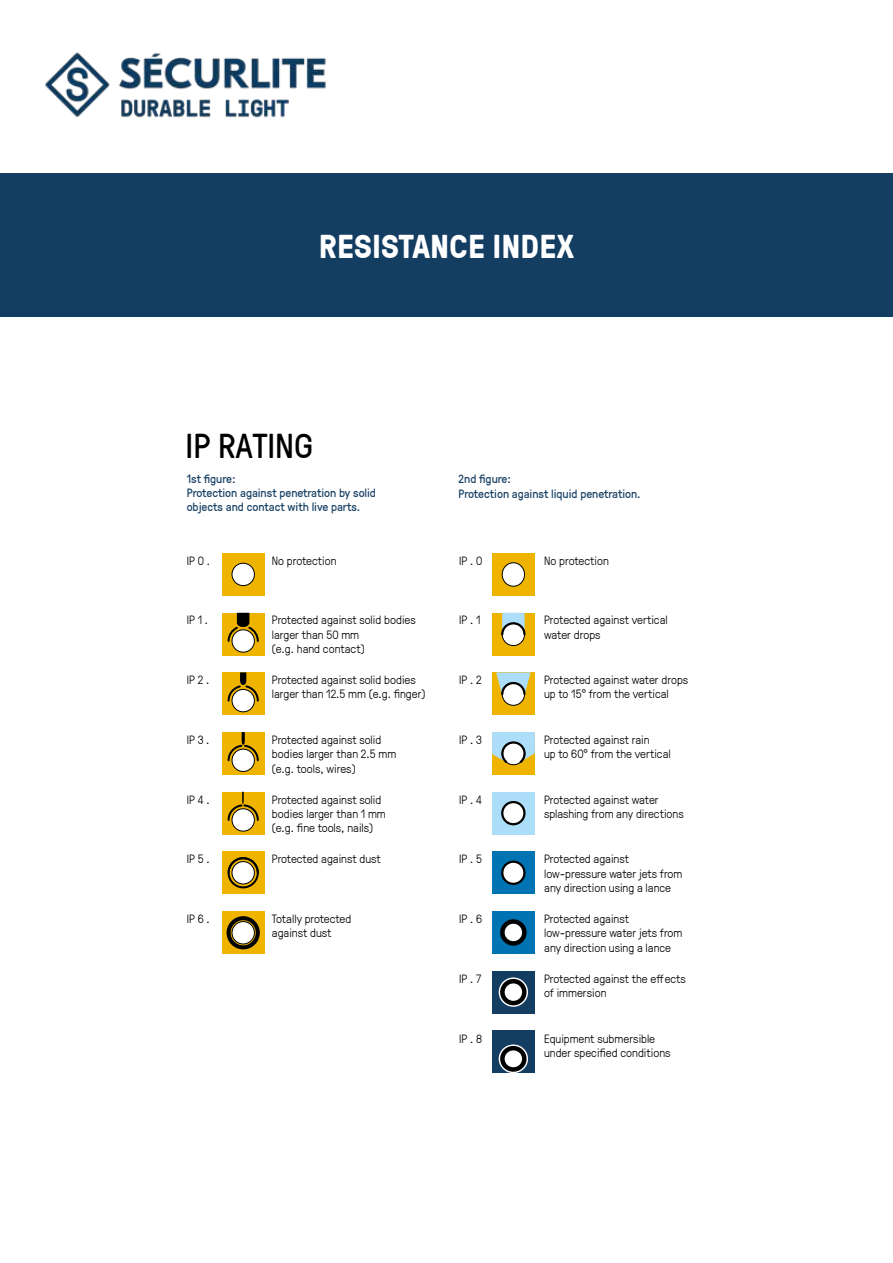
<style>
.page{position:relative;width:893px;height:1263px;background:#fff}
.page>*{position:absolute;margin:0;border:0;box-sizing:border-box;transform-origin:0 0}
.t1{font:34.5px "GT Pressura";color:#000}
.t2{font:700 33px "GT Pressura";color:#fff}
.t3{font:300 12px/14.4px "GT Pressura";color:#000}
.t4{font:12px/14.4px "GT Pressura";color:#143d62}
</style>
<div class="page">
<img style="left:45px;top:52px;width:281px;height:66px">
<div style="left:0;top:173px;width:893px;height:144px;background:#143d62"></div>
<div style="left:222px;top:553px;width:43px;height:43px;background:#efb400"></div>
<div style="left:232px;top:563px;width:22px;height:23px;background:#fff;border-radius:50%"></div>
<div style="left:232px;top:563px;width:23px;height:23px;border:1px solid #000;border-radius:50%"></div>
<div style="left:222px;top:613px;width:43px;height:42px;background:#efb400"></div>
<div style="left:232px;top:630px;width:22px;height:22px;background:#fff;border-radius:50%"></div>
<div style="left:232px;top:629px;width:23px;height:23px;border:1px solid #000;border-radius:50%"></div>
<svg style="left:227px;top:613px;width:32px;height:30px"></svg>
<div style="left:222px;top:672px;width:43px;height:43px;background:#efb400"></div>
<div style="left:232px;top:689px;width:22px;height:23px;background:#fff;border-radius:50%"></div>
<div style="left:232px;top:689px;width:23px;height:23px;border:1px solid #000;border-radius:50%"></div>
<svg style="left:227px;top:672px;width:32px;height:31px"></svg>
<div style="left:222px;top:732px;width:43px;height:43px;background:#efb400"></div>
<div style="left:232px;top:749px;width:22px;height:22px;background:#fff;border-radius:50%"></div>
<div style="left:232px;top:749px;width:23px;height:23px;border:1px solid #000;border-radius:50%"></div>
<svg style="left:227px;top:732px;width:32px;height:30px"></svg>
<div style="left:222px;top:792px;width:43px;height:42px;background:#efb400"></div>
<div style="left:232px;top:809px;width:22px;height:22px;background:#fff;border-radius:50%"></div>
<div style="left:232px;top:808px;width:23px;height:23px;border:1px solid #000;border-radius:50%"></div>
<svg style="left:227px;top:792px;width:32px;height:30px"></svg>
<div style="left:222px;top:851px;width:43px;height:43px;background:#efb400"></div>
<div style="left:232px;top:862px;width:22px;height:22px;background:#fff;border-radius:50%"></div>
<div style="left:232px;top:861px;width:23px;height:23px;border:1px solid #000;border-radius:50%"></div>
<svg style="left:227px;top:857px;width:32px;height:18px"></svg>
<div style="left:228px;top:857px;width:31px;height:31px;border:2px solid #000;border-radius:50%"></div>
<div style="left:222px;top:911px;width:43px;height:43px;background:#efb400"></div>
<div style="left:232px;top:921px;width:22px;height:23px;background:#fff;border-radius:50%"></div>
<div style="left:232px;top:921px;width:23px;height:23px;border:1px solid #000;border-radius:50%"></div>
<svg style="left:227px;top:916px;width:32px;height:19px"></svg>
<div style="left:227px;top:916px;width:33px;height:33px;border:4px solid #000;border-radius:50%"></div>
<div style="left:492px;top:553px;width:43px;height:43px;background:#efb400"></div>
<div style="left:502px;top:563px;width:23px;height:23px;background:#fff;border-radius:50%"></div>
<div style="left:502px;top:562px;width:23px;height:24px;border:1px solid #000;border-radius:50%"></div>
<div style="left:492px;top:613px;width:43px;height:42px;background:#efb400"></div>
<div style="left:502px;top:623px;width:22px;height:22px;background:#fff;border-radius:50%"></div>
<div style="left:502px;top:623px;width:23px;height:23px;border:1px solid #000;border-radius:50%"></div>
<svg style="left:501px;top:613px;width:25px;height:23px"></svg>
<div style="left:492px;top:672px;width:43px;height:43px;background:#efb400"></div>
<div style="left:502px;top:683px;width:22px;height:22px;background:#fff;border-radius:50%"></div>
<div style="left:502px;top:683px;width:23px;height:23px;border:1px solid #000;border-radius:50%"></div>
<svg style="left:496px;top:672px;width:35px;height:24px"></svg>
<div style="left:492px;top:732px;width:43px;height:43px;background:#efb400"></div>
<svg style="left:492px;top:732px;width:43px;height:33px"></svg>
<div style="left:492px;top:792px;width:43px;height:42px;background:#acdef9"></div>
<svg style="left:502px;top:802px;width:23px;height:22px"></svg>
<div style="left:501px;top:801px;width:25px;height:24px;border:2px solid #000;border-radius:50%"></div>
<div style="left:492px;top:851px;width:43px;height:43px;background:#0074b3"></div>
<svg style="left:502px;top:862px;width:23px;height:22px"></svg>
<div style="left:501px;top:860px;width:25px;height:25px;border:2px solid #000;border-radius:50%"></div>
<div style="left:492px;top:911px;width:43px;height:43px;background:#0074b3"></div>
<svg style="left:502px;top:921px;width:23px;height:23px"></svg>
<div style="left:500px;top:919px;width:27px;height:27px;border:4px solid #000;border-radius:50%"></div>
<div style="left:492px;top:971px;width:43px;height:42px;background:#143d62"></div>
<svg style="left:499px;top:977px;width:29px;height:30px"></svg>
<div style="left:500px;top:979px;width:27px;height:26px;border:4px solid #000;border-radius:50%"></div>
<div style="left:492px;top:1030px;width:43px;height:43px;background:#143d62"></div>
<svg style="left:499px;top:1044px;width:29px;height:29px"></svg>
<div style="left:500px;top:1046px;width:27px;height:26px;border:4px solid #000;border-radius:50%"></div>
<h2 class="t2" style="left:319px;top:222px;width:257px">RESISTANCE INDEX</h2>
<h1 class="t1" style="left:186px;top:422px;width:129px">IP RATING</h1>
<p class="t4" style="left:187px;top:470px;width:191px">1st figure:<br>Protection against penetration by solid objects and contact with live parts.</p>
<p class="t4" style="left:459px;top:471px;width:184px">2nd figure:<br>Protection against liquid penetration.</p>
<p class="t3" style="left:187px;top:552px;width:25px">IP 0 .</p>
<p class="t3" style="left:272px;top:552px;width:66px">No protection</p>
<p class="t3" style="left:459px;top:552px;width:25px">IP . 0</p>
<p class="t3" style="left:544px;top:552px;width:66px">No protection</p>
<p class="t3" style="left:187px;top:612px;width:23px">IP 1 .</p>
<p class="t3" style="left:272px;top:612px;width:146px">Protected against solid bodies larger than 50 mm<br>(e.g. hand contact)</p>
<p class="t3" style="left:187px;top:672px;width:24px">IP 2 .</p>
<p class="t3" style="left:272px;top:672px;width:155px">Protected against solid bodies larger than 12.5 mm (e.g. finger)</p>
<p class="t3" style="left:187px;top:732px;width:24px">IP 3 .</p>
<p class="t3" style="left:272px;top:732px;width:126px">Protected against solid bodies larger than 2.5 mm (e.g. tools, wires)</p>
<p class="t3" style="left:187px;top:791px;width:24px">IP 4 .</p>
<p class="t3" style="left:272px;top:791px;width:115px">Protected against solid bodies larger than 1 mm (e.g. fine tools, nails)</p>
<p class="t3" style="left:187px;top:851px;width:25px">IP 5 .</p>
<p class="t3" style="left:272px;top:851px;width:110px">Protected against dust</p>
<p class="t3" style="left:187px;top:911px;width:25px">IP 6 .</p>
<p class="t3" style="left:272px;top:911px;width:81px">Totally protected against dust</p>
<p class="t3" style="left:459px;top:612px;width:23px">IP . 1</p>
<p class="t3" style="left:544px;top:612px;width:125px">Protected against vertical water drops</p>
<p class="t3" style="left:459px;top:672px;width:24px">IP . 2</p>
<p class="t3" style="left:544px;top:672px;width:146px">Protected against water drops up to 15° from the vertical</p>
<p class="t3" style="left:459px;top:732px;width:24px">IP . 3</p>
<p class="t3" style="left:544px;top:732px;width:128px">Protected against rain<br>up to 60° from the vertical</p>
<p class="t3" style="left:459px;top:791px;width:24px">IP . 4</p>
<p class="t3" style="left:544px;top:791px;width:141px">Protected against water splashing from any directions</p>
<p class="t3" style="left:459px;top:851px;width:25px">IP . 5</p>
<p class="t3" style="left:544px;top:851px;width:140px">Protected against low-pressure water jets from any direction using a lance</p>
<p class="t3" style="left:459px;top:911px;width:25px">IP . 6</p>
<p class="t3" style="left:544px;top:911px;width:140px">Protected against low-pressure water jets from any direction using a lance</p>
<p class="t3" style="left:459px;top:971px;width:24px">IP . 7</p>
<p class="t3" style="left:544px;top:971px;width:143px">Protected against the effects of immersion</p>
<p class="t3" style="left:459px;top:1030px;width:25px">IP . 8</p>
<p class="t3" style="left:544px;top:1030px;width:128px">Equipment submersible under specified conditions</p>
</div>
